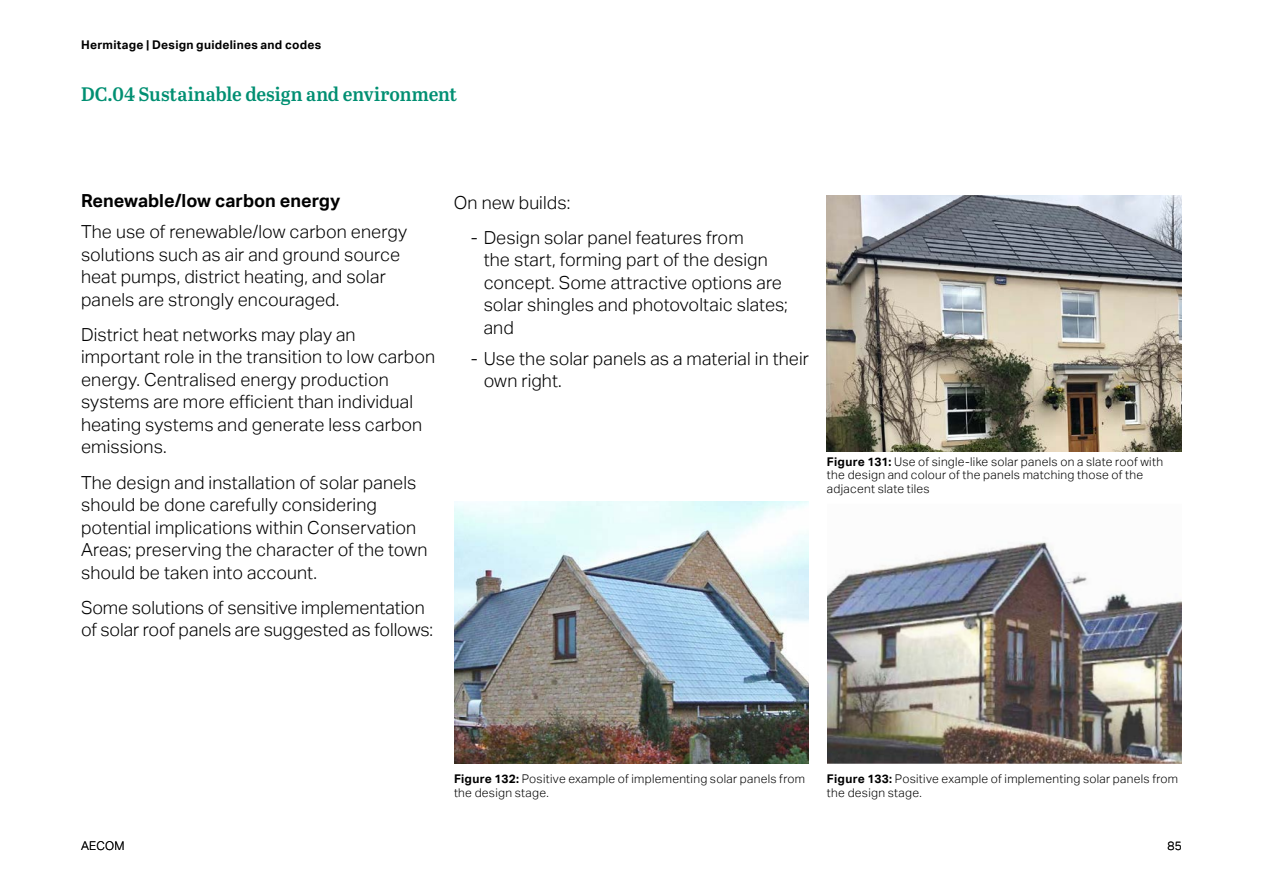
<style>
.page{position:relative;width:1263px;height:893px;background:#fff}
.page>*{position:absolute;margin:0;border:0;box-sizing:border-box;transform-origin:0 0}
.t1{font:19.5px "Abril Titling Sb";color:#008f72}
.t2{font:300 18px/22.5px "AECOM Sans";letter-spacing:.005em;color:#000}
.t3{font:700 18px "AECOM Sans";color:#000}
.t4{font:300 12px/13.5px "AECOM Sans";letter-spacing:.025em;color:#000}
.t5{font:700 12px "AECOM Sans";letter-spacing:.02em;color:#000}
.s1{font-weight:700}
</style>
<div class="page">
<img style="left:827px;top:195px;width:355px;height:256px">
<img style="left:454px;top:502px;width:355px;height:261px">
<img style="left:827px;top:542px;width:355px;height:222px">
<p class="t5" style="left:81px;top:38px;width:242px">Hermitage | Design guidelines and codes</p>
<p class="t1" style="left:81px;top:80px;width:378px">DC.04 Sustainable design and environment</p>
<p class="t3" style="left:81px;top:190px;width:261px">Renewable/low carbon energy</p>
<p class="t2" style="left:81px;top:221px;width:328px">The use of renewable/low carbon energy solutions such as air and ground source heat pumps, district heating, and solar panels are strongly encouraged.</p>
<p class="t2" style="left:81px;top:323px;width:356px">District heat networks may play an important role in the transition to low carbon energy. Centralised energy production systems are more efficient than individual heating systems and generate less carbon emissions.</p>
<p class="t2" style="left:81px;top:471px;width:348px">The design and installation of solar panels should be done carefully considering potential implications within Conservation Areas; preserving the character of the town should be taken into account.</p>
<p class="t2" style="left:81px;top:596px;width:354px">Some solutions of sensitive implementation of solar roof panels are suggested as follows:</p>
<p class="t2" style="left:454px;top:191px;width:118px">On new builds:</p>
<p class="t2" style="left:484px;top:226px;width:306px;text-indent:-13px">- Design solar panel features from<br>the start, forming part of the design concept. Some attractive options are solar shingles and photovoltaic slates; and</p>
<p class="t2" style="left:484px;top:347px;width:327px;text-indent:-13px">- Use the solar panels as a material in their own right.</p>
<p class="t4" style="left:827px;top:455px;width:338px"><span class="s1">Figure 131:</span> Use of single-like solar panels on a slate roof with the design and colour of the panels matching those of the adjacent slate tiles</p>
<p class="t4" style="left:454px;top:772px;width:353px"><span class="s1">Figure 132:</span> Positive example of implementing solar panels from the design stage.</p>
<p class="t4" style="left:827px;top:772px;width:353px"><span class="s1">Figure 133:</span> Positive example of implementing solar panels from the design stage.</p>
<p class="t4" style="left:81px;top:839px;width:45px">AECOM</p>
<p class="t4" style="left:1167px;top:839px;width:16px">85</p>
</div>
